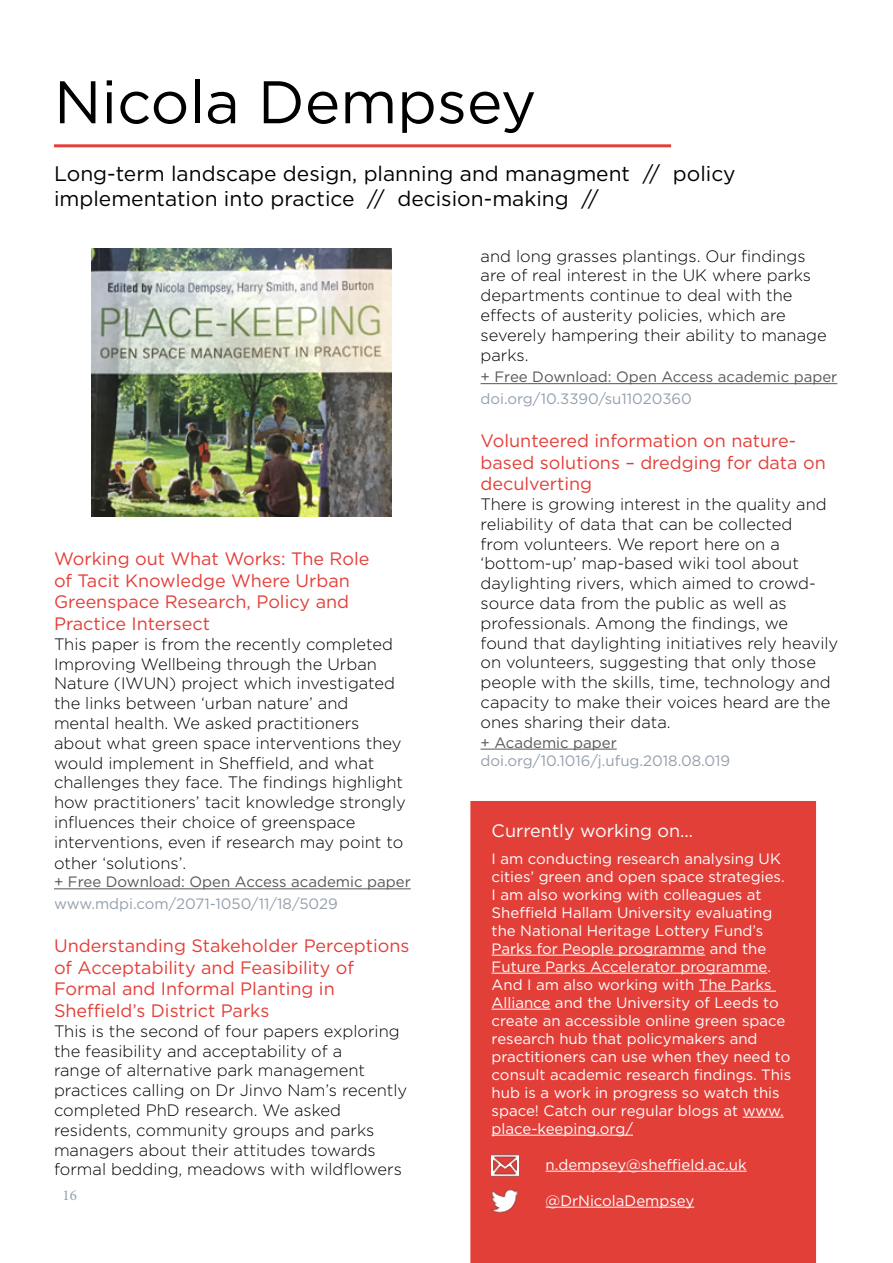
<style>
.page{position:relative;width:893px;height:1263px;background:#fff}
.page>*{position:absolute;margin:0;border:0;box-sizing:border-box;transform-origin:0 0}
.t1{font:60px "Gotham";color:#000}
.t2{font:21px/25.2px "Gotham";color:#000}
.t3{font:18px/21.6px "Gotham";color:#e33f39}
.t4{font:18px "Gotham";color:#fff}
.t5{font:300 16.5px/19.8px "Gotham";color:#000}
.t6{font:15px/18px "Gotham";color:#fff}
.t7{font:15px "Gotham";color:#95a0ad}
.t8{font:15px "Gotham";color:#575756}
.t9{font:15px "Minion Pro";color:#95a0ad}
</style>
<div class="page">
<hr style="left:54px;top:888px;width:357px;height:1px;background:#575756">
<hr style="left:481px;top:383px;width:356px;height:1px;background:#575756">
<hr style="left:481px;top:749px;width:136px;height:1px;background:#575756">
<img style="left:91px;top:248px;width:300px;height:269px">
<div style="left:470px;top:801px;width:347px;height:462px;background:#e33f39"></div>
<hr style="left:54px;top:144px;width:617px;height:3px;background:#e33f39">
<img style="left:492px;top:1152px;width:27px;height:27px">
<img style="left:492px;top:1187px;width:27px;height:27px">
<h1 class="t1" style="left:54px;top:64px;width:484px">Nicola Dempsey</h1>
<p class="t2" style="left:54px;top:160px;width:683px">Long-term landscape design, planning and managment // policy implementation into practice // decision-making //</p>
<p class="t3" style="left:54px;top:547px;width:317px">Working out What Works: The Role of Tacit Knowledge Where Urban<br>Greenspace Research, Policy and<br>Practice Intersect</p>
<p class="t5" style="left:54px;top:633px;width:353px">This paper is from the recently completed Improving Wellbeing through the Urban Nature (IWUN) project which investigated the links between ‘urban nature’ and mental health. We asked practitioners about what green space interventions they would implement in Sheffield, and what challenges they face. The findings highlight how practitioners’ tacit knowledge strongly influences their choice of greenspace interventions, even if research may point to</p>
<p class="t5" style="left:54px;top:853px;width:134px">other ‘solutions’.</p>
<p class="t8" style="left:54px;top:872px;width:358px">+ Free Download: Open Access academic paper</p>
<p class="t7" style="left:54px;top:894px;width:285px">www.mdpi.com/2071-1050/11/18/5029</p>
<p class="t3" style="left:54px;top:934px;width:357px">Understanding Stakeholder Perceptions of Acceptability and Feasibility of Formal and Informal Planting in Sheffield’s District Parks</p>
<p class="t5" style="left:54px;top:1020px;width:355px">This is the second of four papers exploring the feasibility and acceptability of a<br>range of alternative park management practices calling on Dr Jinvo Nam’s recently completed PhD research. We asked residents, community groups and parks managers about their attitudes towards formal bedding, meadows with wildflowers</p>
<p class="t9" style="left:63px;top:1185px;width:16px">16</p>
<p class="t5" style="left:481px;top:245px;width:348px">and long grasses plantings. Our findings are of real interest in the UK where parks departments continue to deal with the effects of austerity policies, which are severely hampering their ability to manage parks.</p>
<p class="t8" style="left:481px;top:367px;width:358px">+ Free Download: Open Access academic paper</p>
<p class="t7" style="left:481px;top:389px;width:213px">doi.org/10.3390/su11020360</p>
<p class="t3" style="left:481px;top:429px;width:347px">Volunteered information on nature&shy;based solutions – dredging for data on deculverting</p>
<p class="t5" style="left:481px;top:494px;width:359px">There is growing interest in the quality and reliability of data that can be collected<br>from volunteers. We report here on a ‘bottom-up’ map-based wiki tool about daylighting rivers, which aimed to crowd&shy;source data from the public as well as professionals. Among the findings, we found that daylighting initiatives rely heavily on volunteers, suggesting that only those people with the skills, time, technology and capacity to make their voices heard are the ones sharing their data.</p>
<p class="t8" style="left:481px;top:733px;width:138px">+ Academic paper</p>
<p class="t7" style="left:481px;top:751px;width:251px">doi.org/10.1016/j.ufug.2018.08.019</p>
<p class="t4" style="left:492px;top:819px;width:203px">Currently working on...</p>
<p class="t6" style="left:492px;top:849px;width:301px">I am conducting research analysing UK cities’ green and open space strategies.<br>I am also working with colleagues at Sheffield Hallam University evaluating the National Heritage Lottery Fund’s Parks for People programme and the Future Parks Accelerator programme.<br>And I am also working with The Parks Alliance and the University of Leeds to create an accessible online green space research hub that policymakers and practitioners can use when they need to consult academic research findings. This hub is a work in progress so watch this space! Catch our regular blogs at www. place-keeping.org/</p>
<p class="t6" style="left:546px;top:1155px;width:202px">n.dempsey@sheffield.ac.uk</p>
<p class="t6" style="left:546px;top:1191px;width:150px">@DrNicolaDempsey</p>
</div>
